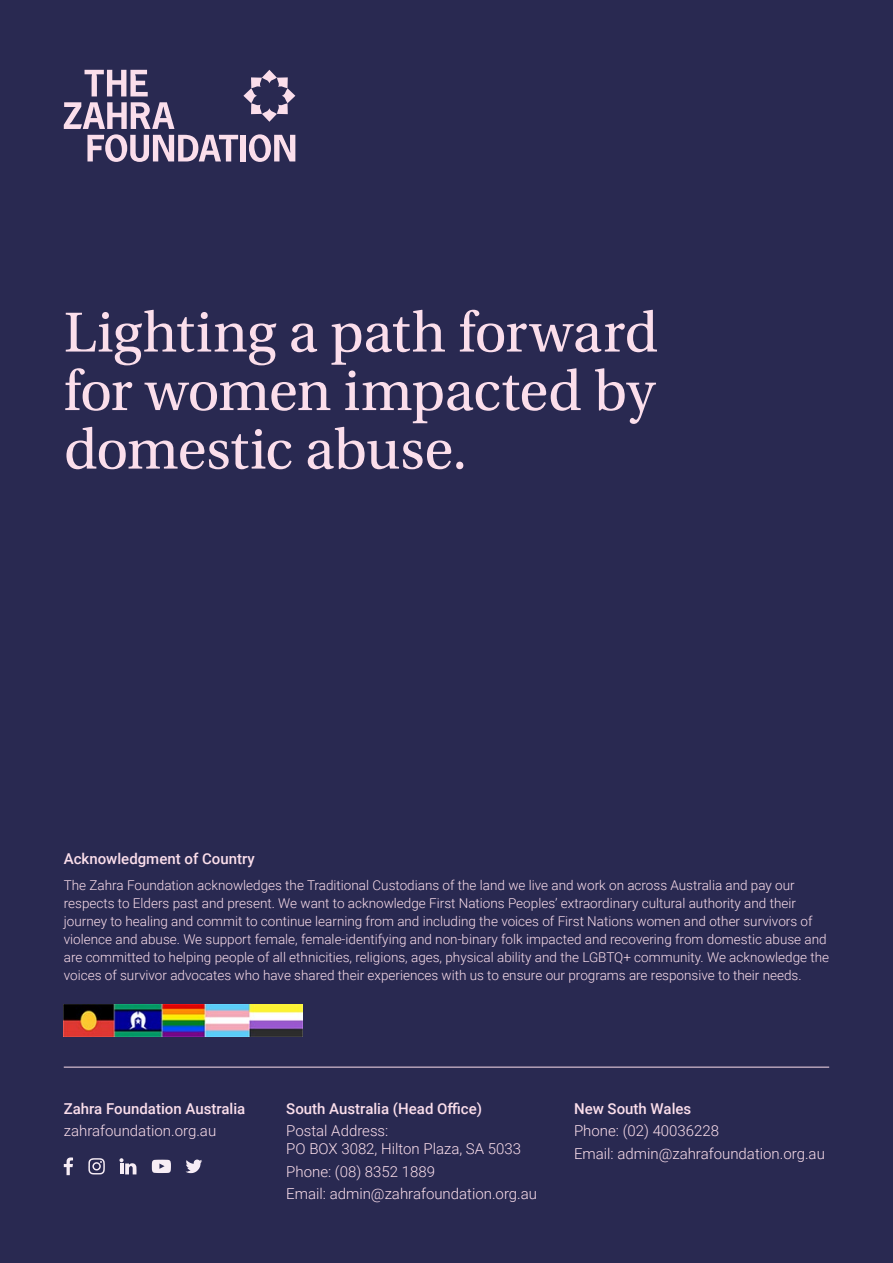
<style>
.page{position:relative;width:893px;height:1263px;background:#292951}
.page>*{position:absolute;margin:0;border:0;box-sizing:border-box;transform-origin:0 0}
.t1{font:59.4px/58.5px "Utopia Std";letter-spacing:-.01em;color:#fbdeeb;text-align:justify}
.t2{font:300 15px/22.2px "Roboto";color:#fbdeeb}
.t3{font:500 15px "Roboto";color:#fbdeeb}
.t4{font:300 13.5px/18px "Roboto";color:#fbdeeb}
</style>
<div class="page">
<svg style="left:64px;top:70px;width:231px;height:92px"></svg>
<svg style="left:152px;top:1160px;width:19px;height:13px"></svg>
<svg style="left:186px;top:1159px;width:16px;height:14px"></svg>
<svg style="left:64px;top:1157px;width:9px;height:18px"></svg>
<svg style="left:88px;top:1158px;width:17px;height:16px"></svg>
<hr style="left:64px;top:1067px;width:765px;height:1px;background:#fbdeeb">
<img style="left:64px;top:1004px;width:239px;height:32px">
<svg style="left:119px;top:1158px;width:18px;height:16px"></svg>
<h1 class="t1" style="left:64px;top:304px;width:596px">Lighting a path forward for women impacted by domestic abuse.</h1>
<p class="t3" style="left:64px;top:848px;width:193px">Acknowledgment of Country</p>
<p class="t4" style="left:64px;top:875px;width:767px">The Zahra Foundation acknowledges the Traditional Custodians of the land we live and work on across Australia and pay our respects to Elders past and present. We want to acknowledge First Nations Peoples’ extraordinary cultural authority and their journey to healing and commit to continue learning from and including the voices of First Nations women and other survivors of violence and abuse. We support female, female-identifying and non-binary folk impacted and recovering from domestic abuse and are committed to helping people of all ethnicities, religions, ages, physical ability and the LGBTQ+ community. We acknowledge the voices of survivor advocates who have shared their experiences with us to ensure our programs are responsive to their needs.</p>
<p class="t3" style="left:64px;top:1098px;width:183px">Zahra Foundation Australia</p>
<p class="t2" style="left:64px;top:1119px;width:154px">zahrafoundation.org.au</p>
<p class="t3" style="left:286px;top:1098px;width:197px">South Australia (Head Office)</p>
<p class="t2" style="left:286px;top:1121px;width:236px;line-height:18px">Postal Address:<br>PO BOX 3082, Hilton Plaza, SA 5033</p>
<p class="t2" style="left:286px;top:1160px;width:252px">Phone: (08) 8352 1889<br>Email: admin@zahrafoundation.org.au</p>
<p class="t3" style="left:574px;top:1098px;width:119px">New South Wales</p>
<p class="t2" style="left:574px;top:1119px;width:252px">Phone: (02) 40036228<br>Email: admin@zahrafoundation.org.au</p>
</div>
